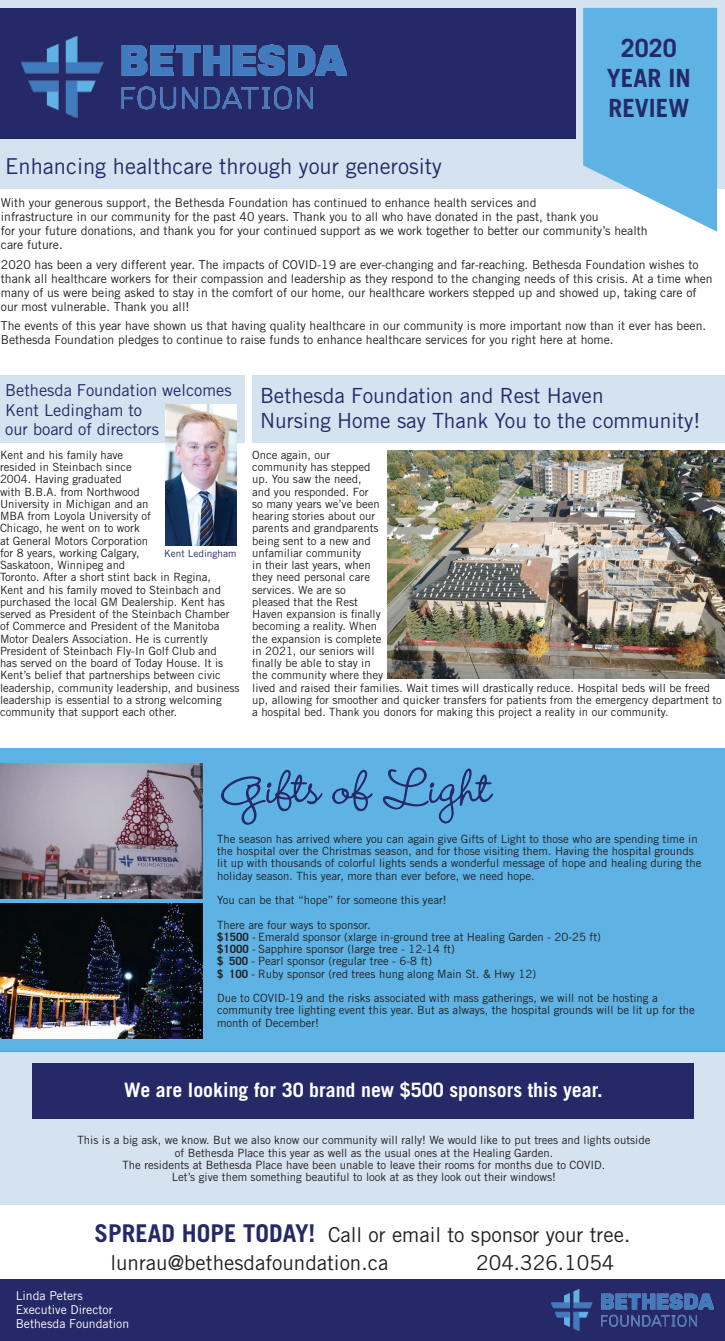
<style>
.page{position:relative;width:725px;height:1341px;background:#fff}
.page>*{position:absolute;margin:0;border:0;box-sizing:border-box;transform-origin:0 0}
.t1{font:700 25.11px "Trade Gothic LT Std";color:#252967}
.t2{font:21.88px "Trade Gothic LT Std";color:#252967}
.t3{font:20.91px "Trade Gothic LT Std";color:#252967}
.t4{font:20.56px "Trade Gothic LT Std";color:#231f20}
.t5{font:700 19.86px "Trade Gothic LT Std";color:#fff}
.t6{font:16.45px "Trade Gothic LT Std";color:#252967}
.t7{font:12.25px/14px "Trade Gothic LT Std";color:#231f20}
.t8{font:12.25px "Trade Gothic LT Std";color:#fff}
.t9{font:11.38px/12.2px "Trade Gothic LT Std";color:#231f20}
.t10{font:10.06px "Trade Gothic LT Std";color:#252967}
.s1{font-weight:700}
.s2{font-weight:700;font-size:24.5px;color:#252967}
</style>
<div class="page">
<div style="left:0;top:748px;width:724px;height:304px;background:#5eb3e4"></div>
<div style="left:0;top:0;width:724px;height:189px;background:#d5e2f0"></div>
<div style="left:0;top:375px;width:244px;height:68px;background:#d5e2f0"></div>
<div style="left:252px;top:375px;width:472px;height:68px;background:#d5e2f0"></div>
<div style="left:0;top:8px;width:575px;height:130px;background:#252967"></div>
<div style="left:0;top:1280px;width:724px;height:61px;background:#252967"></div>
<img style="left:22px;top:36px;width:324px;height:82px">
<img style="left:551px;top:1290px;width:162px;height:41px">
<svg style="left:583px;top:8px;width:134px;height:224px;background:#75bde7"></svg>
<img style="left:387px;top:451px;width:337px;height:228px">
<img style="left:165px;top:405px;width:71px;height:140px">
<img style="left:0;top:764px;width:202px;height:135px">
<img style="left:0;top:904px;width:202px;height:135px">
<div style="left:0;top:1052px;width:724px;height:153px;background:#d5e2f0"></div>
<div style="left:32px;top:1063px;width:661px;height:55px;background:#252967"></div>
<svg style="left:221px;top:769px;width:102px;height:56px"></svg>
<svg style="left:332px;top:769px;width:41px;height:43px"></svg>
<svg style="left:382px;top:767px;width:111px;height:57px"></svg>
<p class="t2" style="left:5px;top:153px;width:438px">Enhancing healthcare through your generosity</p>
<p class="t1" style="left:620px;top:32px;width:57px">2020</p>
<p class="t1" style="left:607px;top:63px;width:85px">YEAR IN</p>
<p class="t1" style="left:608px;top:93px;width:82px">REVIEW</p>
<p class="t7" style="left:1px;top:196px;width:648px">With your generous support, the Bethesda Foundation has continued to enhance health services and<br>infrastructure in our community for the past 40 years. Thank you to all who have donated in the past, thank you<br>for your future donations, and thank you for your continued support as we work together to better our community’s health care future.</p>
<p class="t7" style="left:1px;top:257px;width:713px">2020 has been a very different year. The impacts of COVID-19 are ever-changing and far-reaching. Bethesda Foundation wishes to thank all healthcare workers for their compassion and leadership as they respond to the changing needs of this crisis. At a time when many of us were being asked to stay in the comfort of our home, our healthcare workers stepped up and showed up, taking care of our most vulnerable. Thank you all!</p>
<p class="t7" style="left:1px;top:318px;width:706px">The events of this year have shown us that having quality healthcare in our community is more important now than it ever has been.<br>Bethesda Foundation pledges to continue to raise funds to enhance healthcare services for you right here at home.</p>
<p class="t6" style="left:5px;top:380px;width:228px">Bethesda Foundation welcomes</p>
<p class="t6" style="left:5px;top:400px;width:138px">Kent Ledingham to</p>
<p class="t6" style="left:5px;top:420px;width:155px">our board of directors</p>
<p class="t9" style="left:0;top:449px;width:241px">Kent and his family have<br>resided in Steinbach since<br>2004. Having graduated<br>with B.B.A. from Northwood<br>University in Michigan and an<br>MBA from Loyola University of<br>Chicago, he went on to work<br>at General Motors Corporation<br>for 8 years, working Calgary,<br>Saskatoon, Winnipeg and<br>Toronto. After a short stint back in Regina,<br>Kent and his family moved to Steinbach and purchased the local GM Dealership. Kent has served as President of the Steinbach Chamber of Commerce and President of the Manitoba Motor Dealers Association. He is currently President of Steinbach Fly-In Golf Club and<br>has served on the board of Today House. It is Kent’s belief that partnerships between civic leadership, community leadership, and business leadership is essential to a strong welcoming community that support each other.</p>
<p class="t10" style="left:164px;top:547px;width:74px">Kent Ledingham</p>
<p class="t3" style="left:260px;top:383px;width:345px">Bethesda Foundation and Rest Haven</p>
<p class="t3" style="left:260px;top:408px;width:442px">Nursing Home say Thank You to the community!</p>
<p class="t9" style="left:252px;top:449px;width:471px">Once again, our<br>community has stepped<br>up. You saw the need,<br>and you responded. For<br>so many years we’ve been<br>hearing stories about our<br>parents and grandparents<br>being sent to a new and<br>unfamiliar community<br>in their last years, when<br>they need personal care<br>services. We are so<br>pleased that the Rest<br>Haven expansion is finally<br>becoming a reality. When<br>the expansion is complete<br>in 2021, our seniors will<br>finally be able to stay in<br>the community where they<br>lived and raised their families. Wait times will drastically reduce. Hospital beds will be freed up, allowing for smoother and quicker transfers for patients from the emergency department to a hospital bed. Thank you donors for making this project a reality in our community.</p>
<p class="t9" style="left:217px;top:833px;width:486px">The season has arrived where you can again give Gifts of Light to those who are spending time in the hospital over the Christmas season, and for those visiting them. Having the hospital grounds lit up with thousands of colorful lights sends a wonderful message of hope and healing during the holiday season. This year, more than ever before, we need hope.</p>
<p class="t9" style="left:217px;top:894px;width:231px">You can be that “hope” for someone this year!</p>
<p class="t9" style="left:217px;top:918px;width:155px">There are four ways to sponsor.</p>
<p class="t9" style="left:217px;top:931px;width:385px"><span class="s1">$1500</span> - Emerald sponsor (xlarge in-ground tree at Healing Garden - 20-25 ft)</p>
<p class="t9" style="left:217px;top:943px;width:239px"><span class="s1">$1000</span> - Sapphire sponsor (large tree - 12-14 ft)</p>
<p class="t9" style="left:217px;top:955px;width:216px"><span class="s1">$ 500</span> - Pearl sponsor (regular tree - 6-8 ft)</p>
<p class="t9" style="left:217px;top:967px;width:320px"><span class="s1">$ 100</span> - Ruby sponsor (red trees hung along Main St. &amp; Hwy 12)</p>
<p class="t9" style="left:217px;top:992px;width:479px">Due to COVID-19 and the risks associated with mass gatherings, we will not be hosting a community tree lighting event this year. But as always, the hospital grounds will be lit up for the month of December!</p>
<p class="t5" style="left:124px;top:1078px;width:480px">We are looking for 30 brand new $500 sponsors this year.</p>
<p class="t9" style="left:78px;top:1134px;width:574px">This is a big ask, we know. But we also know our community will rally! We would like to put trees and lights outside</p>
<p class="t9" style="left:175px;top:1146px;width:380px">of Bethesda Place this year as well as the usual ones at the Healing Garden.</p>
<p class="t9" style="left:123px;top:1159px;width:484px">The residents at Bethesda Place have been unable to leave their rooms for months due to COVID.</p>
<p class="t9" style="left:172px;top:1171px;width:385px">Let’s give them something beautiful to look at as they look out their windows!</p>
<p class="t4" style="left:95px;top:1222px;width:537px"><span class="s2">SPREAD HOPE TODAY!</span> Call or email to sponsor your tree.</p>
<p class="t4" style="left:110px;top:1250px;width:279px">lunrau@bethesdafoundation.ca</p>
<p class="t4" style="left:476px;top:1250px;width:140px">204.326.1054</p>
<p class="t8" style="left:16px;top:1289px;width:69px">Linda Peters</p>
<p class="t8" style="left:16px;top:1303px;width:98px">Executive Director</p>
<p class="t8" style="left:16px;top:1317px;width:115px">Bethesda Foundation</p>
</div>
